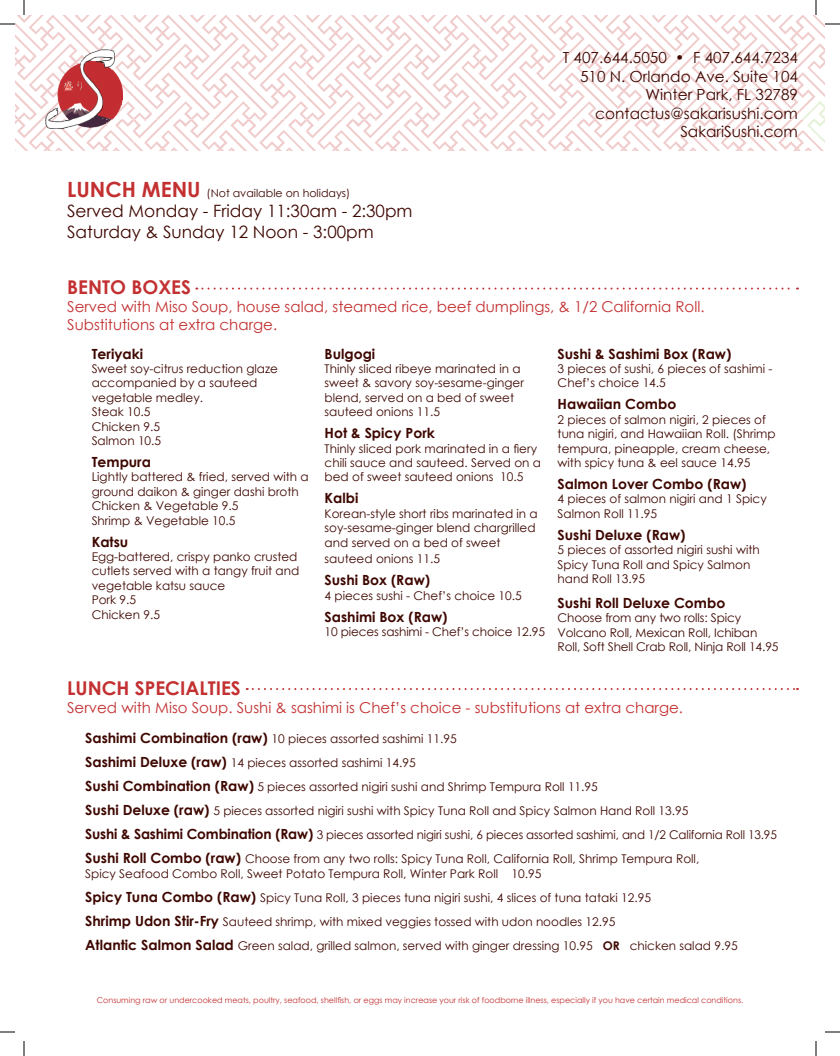
<style>
.page{position:relative;width:840px;height:1056px;background:#fff}
.page>*{position:absolute;margin:0;border:0;box-sizing:border-box;transform-origin:0 0}
.t1{font:700 19px "Century Gothic";color:#c33031}
.t2{font:17px/20.4px "Century Gothic";color:#3e0700}
.t3{font:15.3px/18.4px "Century Gothic";color:#3e0700;text-align:right}
.t4{font:15px/18px "Century Gothic";color:#c33031}
.t5{font:700 14px "Century Gothic";color:#3e0700}
.t6{font:12px/14.4px "Century Gothic";color:#3e0700}
.t7{font:11px "Century Gothic";color:#3e0700}
.t8{font:8px "Century Gothic";color:#c33031}
.s1{font-weight:700;font-size:21px;color:#c33031}
.s2{font-weight:700;font-size:14px}
.s3{font-weight:700}
</style>
<div class="page">
<svg style="left:196px;top:288px;width:602px;height:2px"></svg>
<svg style="left:247px;top:688px;width:551px;height:2px"></svg>
<svg style="left:0;top:1031px;width:15px;height:2px"></svg>
<svg style="left:825px;top:1031px;width:15px;height:2px"></svg>
<svg style="left:23px;top:1041px;width:2px;height:15px"></svg>
<svg style="left:0;top:0;width:840px;height:150px"></svg>
<svg style="left:815px;top:1041px;width:2px;height:15px"></svg>
<p class="t3" style="left:563px;top:48px;width:237px">T 407.644.5050 • F 407.644.7234<br>510 N. Orlando Ave. Suite 104<br>Winter Park, FL 32789 contactus@sakarisushi.com<br>SakariSushi.com</p>
<p class="t7" style="left:67px;top:185px;width:285px"><span class="s1">LUNCH MENU</span> (Not available on holidays)</p>
<h2 class="t2" style="left:67px;top:201px;width:347px">Served Monday - Friday 11:30am - 2:30pm<br>Saturday &amp; Sunday 12 Noon - 3:00pm</h2>
<h1 class="t1" style="left:67px;top:273px;width:125px">BENTO BOXES</h1>
<p class="t4" style="left:67px;top:297px;width:639px">Served with Miso Soup, house salad, steamed rice, beef dumplings, &amp; 1/2 California Roll.<br>Substitutions at extra charge.</p>
<p class="t5" style="left:92px;top:343px;width:53px">Teriyaki</p>
<p class="t6" style="left:92px;top:361px;width:188px">Sweet soy-citrus reduction glaze accompanied by a sauteed vegetable medley.<br>Steak 10.5<br>Chicken 9.5<br>Salmon 10.5</p>
<p class="t5" style="left:92px;top:451px;width:61px">Tempura</p>
<p class="t6" style="left:92px;top:470px;width:219px">Lightly battered &amp; fried, served with a ground daikon &amp; ginger dashi broth<br>Chicken &amp; Vegetable 9.5<br>Shrimp &amp; Vegetable 10.5</p>
<p class="t5" style="left:92px;top:531px;width:38px">Katsu</p>
<p class="t6" style="left:92px;top:549px;width:209px">Egg-battered, crispy panko crusted cutlets served with a tangy fruit and vegetable katsu sauce<br>Pork 9.5<br>Chicken 9.5</p>
<p class="t5" style="left:325px;top:343px;width:52px">Bulgogi</p>
<p class="t6" style="left:325px;top:361px;width:201px">Thinly sliced ribeye marinated in a sweet &amp; savory soy-sesame-ginger blend, served on a bed of sweet sauteed onions 11.5</p>
<p class="t5" style="left:325px;top:422px;width:112px">Hot &amp; Spicy Pork</p>
<p class="t6" style="left:325px;top:441px;width:218px">Thinly sliced pork marinated in a fiery chili sauce and sauteed. Served on a bed of sweet sauteed onions 10.5</p>
<p class="t5" style="left:325px;top:488px;width:35px">Kalbi</p>
<p class="t6" style="left:325px;top:506px;width:215px">Korean-style short ribs marinated in a soy-sesame-ginger blend chargrilled and served on a bed of sweet</p>
<p class="t6" style="left:325px;top:552px;width:117px">sauteed onions 11.5</p>
<p class="t5" style="left:325px;top:570px;width:107px">Sushi Box (Raw)</p>
<p class="t6" style="left:325px;top:588px;width:199px">4 pieces sushi - Chef’s choice 10.5</p>
<p class="t5" style="left:325px;top:606px;width:124px">Sashimi Box (Raw)</p>
<p class="t6" style="left:325px;top:624px;width:222px">10 pieces sashimi - Chef’s choice 12.95</p>
<p class="t5" style="left:558px;top:343px;width:175px">Sushi &amp; Sashimi Box (Raw)</p>
<p class="t6" style="left:558px;top:361px;width:216px">3 pieces of sushi, 6 pieces of sashimi -<br>Chef’s choice 14.5</p>
<p class="t5" style="left:558px;top:394px;width:120px">Hawaiian Combo</p>
<p class="t6" style="left:558px;top:412px;width:220px">2 pieces of salmon nigiri, 2 pieces of tuna nigiri, and Hawaiian Roll. (Shrimp tempura, pineapple, cream cheese, with spicy tuna &amp; eel sauce 14.95</p>
<p class="t5" style="left:558px;top:473px;width:190px">Salmon Lover Combo (Raw)</p>
<p class="t6" style="left:558px;top:492px;width:211px">4 pieces of salmon nigiri and 1 Spicy<br>Salmon Roll 11.95</p>
<p class="t5" style="left:558px;top:524px;width:129px">Sushi Deluxe (Raw)</p>
<p class="t6" style="left:558px;top:542px;width:204px">5 pieces of assorted nigiri sushi with<br>Spicy Tuna Roll and Spicy Salmon hand Roll 13.95</p>
<p class="t5" style="left:558px;top:592px;width:169px">Sushi Roll Deluxe Combo</p>
<p class="t6" style="left:558px;top:611px;width:222px">Choose from any two rolls: Spicy<br>Volcano Roll, Mexican Roll, Ichiban<br>Roll, Soft Shell Crab Roll, Ninja Roll 14.95</p>
<h1 class="t1" style="left:67px;top:674px;width:175px">LUNCH SPECIALTIES</h1>
<p class="t4" style="left:67px;top:699px;width:617px">Served with Miso Soup. Sushi &amp; sashimi is Chef’s choice - substitutions at extra charge.</p>
<p class="t6" style="left:85px;top:727px;width:693px;line-height:24px"><span class="s2">Sashimi Combination (raw)</span> 10 pieces assorted sashimi 11.95<br><span class="s2">Sashimi Deluxe (raw)</span> 14 pieces assorted sashimi 14.95<br><span class="s2">Sushi Combination (Raw)</span> 5 pieces assorted nigiri sushi and Shrimp Tempura Roll 11.95<br><span class="s2">Sushi Deluxe (raw)</span> 5 pieces assorted nigiri sushi with Spicy Tuna Roll and Spicy Salmon Hand Roll 13.95<br><span class="s2">Sushi &amp; Sashimi Combination (Raw)</span> 3 pieces assorted nigiri sushi, 6 pieces assorted sashimi, and 1/2 California Roll 13.95<br><span class="s2">Sushi Roll Combo (raw)</span> Choose from any two rolls: Spicy Tuna Roll, California Roll, Shrimp Tempura Roll,</p>
<p class="t6" style="left:85px;top:861px;width:654px;line-height:24px">Spicy Seafood Combo Roll, Sweet Potato Tempura Roll, Winter Park Roll 10.95<br><span class="s2">Spicy Tuna Combo (Raw)</span> Spicy Tuna Roll, 3 pieces tuna nigiri sushi, 4 slices of tuna tataki 12.95<br><span class="s2">Shrimp Udon Stir-Fry</span> Sauteed shrimp, with mixed veggies tossed with udon noodles 12.95<br><span class="s2">Atlantic Salmon Salad</span> Green salad, grilled salmon, served with ginger dressing 10.95 <span class="s3">OR</span> chicken salad 9.95</p>
<p class="t8" style="left:97px;top:994px;width:648px">Consuming raw or undercooked meats, poultry, seafood, shellfish, or eggs may increase your risk of foodborne illness, especially if you have certain medical conditions.</p>
</div>
